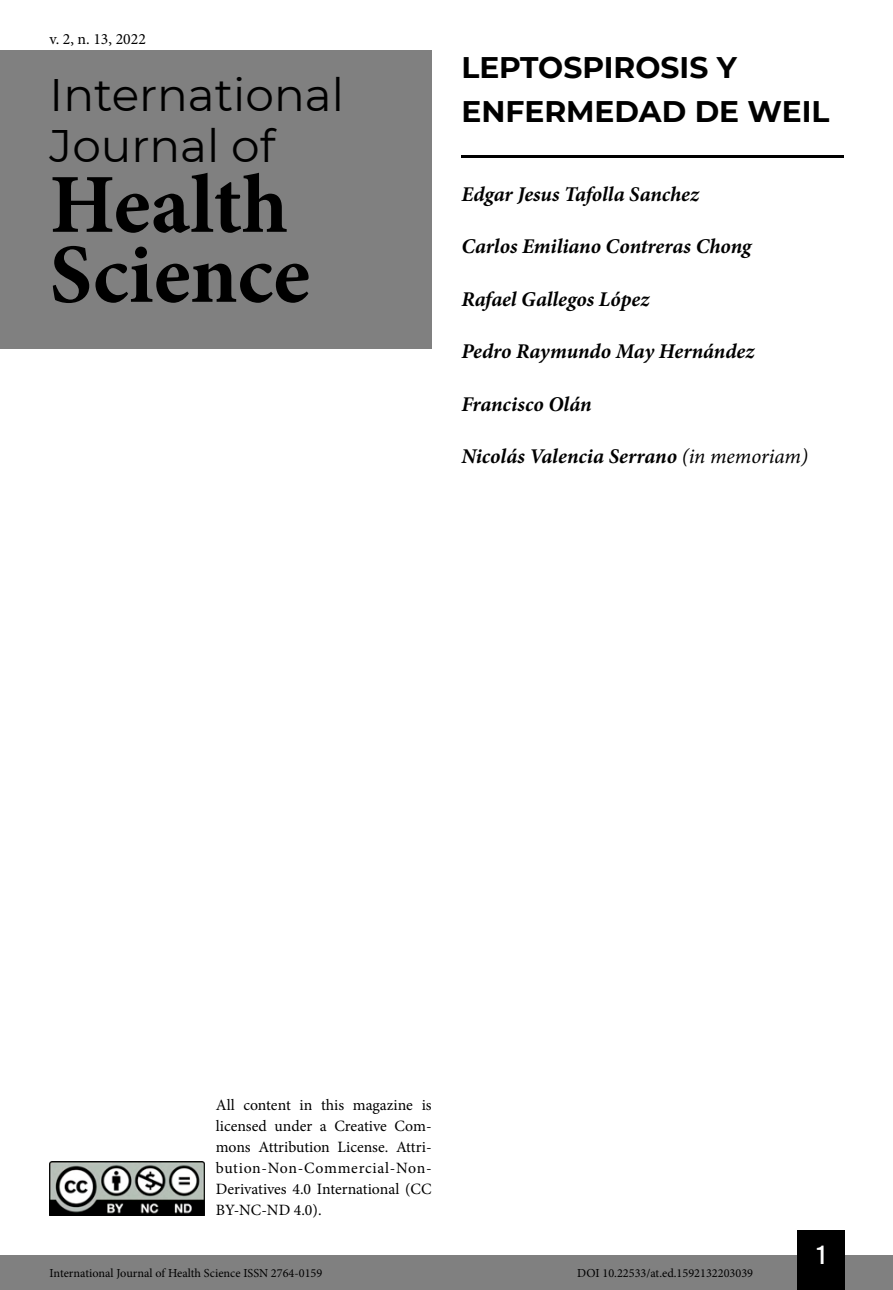
<style>
.page{position:relative;width:893px;height:1290px;background:#fff}
.page>*{position:absolute;margin:0;border:0;box-sizing:border-box;transform-origin:0 0}
.t1{font:700 84px/70px "Minion Pro";color:#000}
.t2{font:45.5px/50.8px "Montserrat";color:#000}
.Título_Artigo{font:700 29.75px/43.8px "Montserrat";color:#000}
.t3{font:26.25px "Bebas Kai";color:#fff}
.Autor{font:italic 700 21px "Minion Pro";letter-spacing:-.005em;color:#000}
.t4{font:15.75px/21px "Minion Pro";color:#000;text-align:justify}
.t5{font:12.25px "Minion Pro";color:#000}
.s1{font-weight:400}
</style>
<div class="page">
<div style="left:0;top:1255px;width:893px;height:35px;background:#808080"></div>
<div style="left:797px;top:1230px;width:48px;height:60px;background:#000"></div>
<img style="left:50px;top:1161px;width:154px;height:54px">
<div style="left:0;top:50px;width:432px;height:298px;background:#808080"></div>
<hr style="left:461px;top:155px;width:382px;height:2px;background:#000">
<p class="t4" style="left:50px;top:28px;width:98px">v. 2, n. 13, 2022</p>
<h2 class="t2" style="left:50px;top:68px;width:296px">International<br>Journal of</h2>
<h1 class="t1" style="left:50px;top:169px;width:262px">Health<br>Science</h1>
<p class="Título_Artigo" style="left:461px;top:44px;width:370px">LEPTOSPIROSIS Y<br>ENFERMEDAD DE WEIL</p>
<p class="Autor" style="left:461px;top:179px;width:239px">Edgar Jesus Tafolla Sanchez</p>
<p class="Autor" style="left:461px;top:232px;width:291px">Carlos Emiliano Contreras Chong</p>
<p class="Autor" style="left:461px;top:284px;width:189px">Rafael Gallegos López</p>
<p class="Autor" style="left:461px;top:337px;width:294px">Pedro Raymundo May Hernández</p>
<p class="Autor" style="left:461px;top:389px;width:132px">Francisco Olán</p>
<p class="Autor" style="left:461px;top:442px;width:348px">Nicolás Valencia Serrano <span class="s1">(in memoriam)</span></p>
<p class="t4" style="left:216px;top:1095px;width:217px">All content in this magazine is licensed under a Creative Com&shy;mons Attribution License. Attri&shy;bution-Non-Commercial-Non-Derivatives 4.0 International (CC BY-NC-ND 4.0).</p>
<h3 class="t3" style="left:817px;top:1241px;width:10px">1</h3>
<p class="t5" style="left:50px;top:1265px;width:274px">International Journal of Health Science ISSN 2764-0159</p>
<p class="t5" style="left:577px;top:1265px;width:177px">DOI 10.22533/at.ed.1592132203039</p>
</div>
